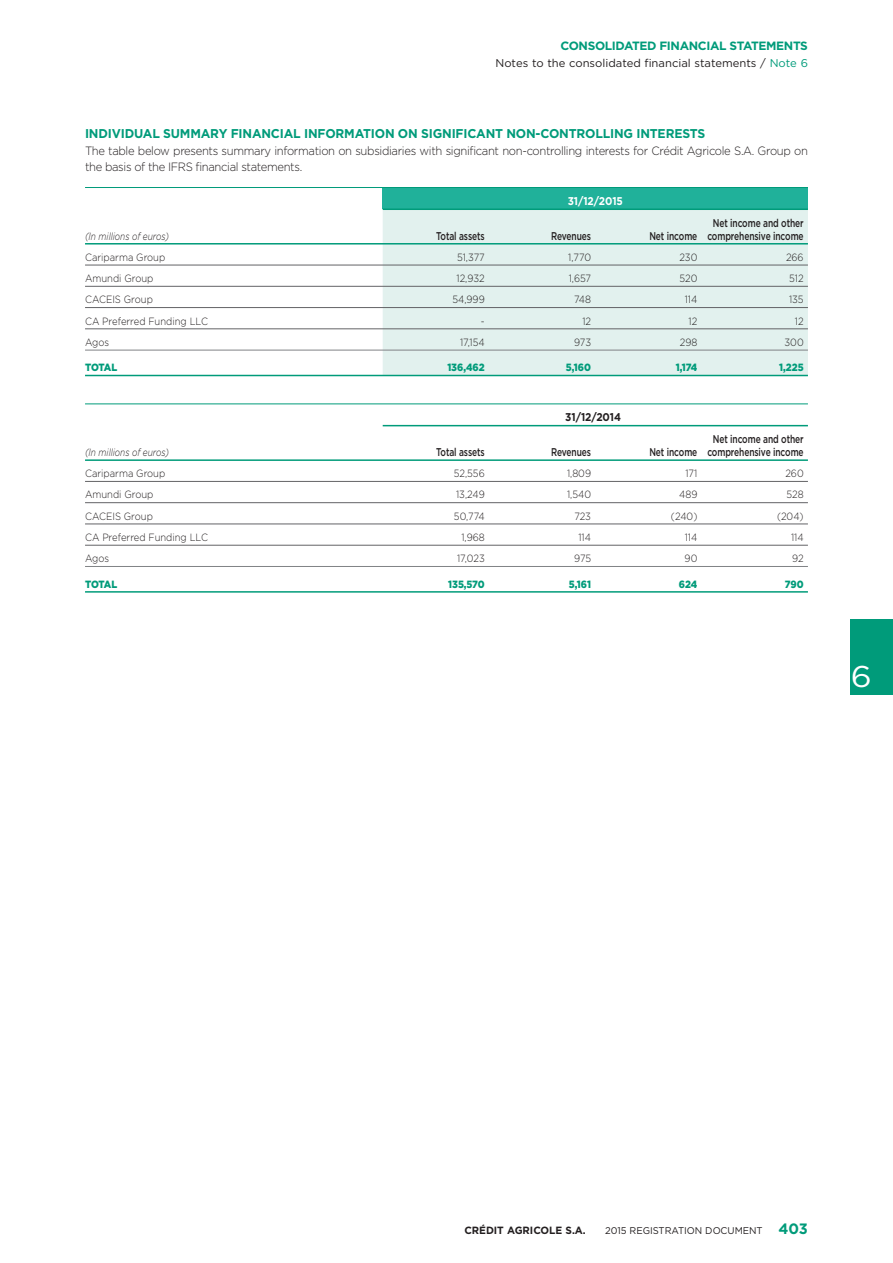
<style>
.page{position:relative;width:893px;height:1263px;background:#fff}
.page>*{position:absolute;margin:0;border:0;box-sizing:border-box;transform-origin:0 0}
.t1{font:30px "Gotham";color:#fff;scale:1.08 1}
.t2{font:700 12.75px "Gotham";letter-spacing:-.015em;color:#009b7a;scale:.96 1}
.t3{font:300 12px/15.3px "Gotham";letter-spacing:-.03em;color:#231f20;scale:.94 1}
.t4{font:700 12px "Gotham";letter-spacing:-.03em;color:#009b7a}
.t5{font:500 11.25px/12.8px "Gotham";letter-spacing:-.01em;color:#231f20;text-align:center;scale:.75 1}
.t6{font:11.25px "Gotham";color:#231f20}
.t7{font:700 11.25px "Gotham";letter-spacing:-.01em;color:#fff;scale:.9 1}
.t8{font:700 11.25px "Gotham";letter-spacing:-.01em;color:#231f20;scale:.9 1}
.t9{font:300 10.5px "Gotham";color:#231f20;scale:.9 1}
.t10{font:900 10.5px "Gotham";color:#009b7a;scale:.9 1}
.t11{font:italic 300 10.5px "Gotham";color:#231f20;scale:.8 1}
.t12{font:700 10.5px "Gotham";letter-spacing:-.005em;color:#231f20}
.t13{font:9.75px "Gotham";letter-spacing:-.005em;color:#231f20}
.s1{color:#009b7a}
.s2{font-weight:700;font-size:15px;color:#009b7a}
</style>
<div class="page">
<div style="left:850px;top:619px;width:43px;height:76px;background:#009b7a"></div>
<div style="left:383px;top:187px;width:425px;height:22px;background:#20b19a"></div>
<div style="left:383px;top:210px;width:425px;height:165px;background:#e2f1ee"></div>
<hr style="left:85px;top:187px;width:723px;height:1px;background:#009b7a">
<hr style="left:383px;top:208px;width:425px;height:2px;background:#009b7a">
<hr style="left:85px;top:243px;width:723px;height:2px;background:#009b7a">
<hr style="left:85px;top:375px;width:723px;height:1px;background:#009b7a">
<hr style="left:85px;top:265px;width:723px;height:1px;background:#636366">
<hr style="left:85px;top:286px;width:723px;height:1px;background:#636366">
<hr style="left:85px;top:307px;width:723px;height:1px;background:#636366">
<hr style="left:85px;top:329px;width:723px;height:1px;background:#636366">
<hr style="left:85px;top:350px;width:723px;height:1px;background:#808285">
<hr style="left:85px;top:403px;width:723px;height:1px;background:#009b7a">
<hr style="left:383px;top:425px;width:425px;height:1px;background:#009b7a">
<hr style="left:85px;top:459px;width:723px;height:2px;background:#009b7a">
<hr style="left:85px;top:591px;width:723px;height:2px;background:#009b7a">
<hr style="left:85px;top:481px;width:723px;height:1px;background:#636366">
<hr style="left:85px;top:502px;width:723px;height:1px;background:#636366">
<hr style="left:85px;top:524px;width:723px;height:1px;background:#636366">
<hr style="left:85px;top:545px;width:723px;height:1px;background:#636366">
<hr style="left:85px;top:566px;width:723px;height:1px;background:#808285">
<p class="t4" style="left:560px;top:40px;width:249px">CONSOLIDATED FINANCIAL STATEMENTS</p>
<p class="t6" style="left:495px;top:58px;width:314px">Notes to the consolidated financial statements / <span class="s1">Note 6</span></p>
<p class="t2" style="left:85px;top:128px;width:647px">INDIVIDUAL SUMMARY FINANCIAL INFORMATION ON SIGNIFICANT NON-CONTROLLING INTERESTS</p>
<p class="t3" style="left:85px;top:144px;width:770px">The table below presents summary information on subsidiaries with significant non-controlling interests for Crédit Agricole S.A. Group on the basis of the IFRS financial statements.</p>
<p class="t11" style="left:85px;top:231px;width:107px">(In millions of euros)</p>
<p class="t7" style="left:568px;top:196px;width:63px">31/12/2015</p>
<p class="t5" style="left:436px;top:230px;width:66px">Total assets</p>
<p class="t5" style="left:551px;top:230px;width:55px">Revenues</p>
<p class="t5" style="left:649px;top:230px;width:65px">Net income</p>
<p class="t5" style="left:707px;top:217px;width:130px">Net income and other comprehensive income</p>
<p class="t9" style="left:85px;top:252px;width:91px">Cariparma Group</p>
<p class="t9" style="left:457px;top:252px;width:32px">51,377</p>
<p class="t9" style="left:568px;top:252px;width:27px">1,770</p>
<p class="t9" style="left:679px;top:252px;width:22px">230</p>
<p class="t9" style="left:786px;top:252px;width:21px">266</p>
<p class="t9" style="left:85px;top:273px;width:78px">Amundi Group</p>
<p class="t9" style="left:456px;top:273px;width:33px">12,932</p>
<p class="t9" style="left:569px;top:273px;width:26px">1,657</p>
<p class="t9" style="left:679px;top:273px;width:21px">520</p>
<p class="t9" style="left:789px;top:273px;width:18px">512</p>
<p class="t9" style="left:85px;top:295px;width:77px">CACEIS Group</p>
<p class="t9" style="left:452px;top:295px;width:37px">54,999</p>
<p class="t9" style="left:574px;top:295px;width:20px">748</p>
<p class="t9" style="left:685px;top:295px;width:16px">114</p>
<p class="t9" style="left:789px;top:295px;width:18px">135</p>
<p class="t9" style="left:85px;top:316px;width:138px">CA Preferred Funding LLC</p>
<p class="t9" style="left:481px;top:316px;width:6px">-</p>
<p class="t9" style="left:582px;top:316px;width:11px">12</p>
<p class="t9" style="left:689px;top:316px;width:11px">12</p>
<p class="t9" style="left:795px;top:316px;width:11px">12</p>
<p class="t9" style="left:85px;top:337px;width:28px">Agos</p>
<p class="t9" style="left:460px;top:337px;width:29px">17,154</p>
<p class="t9" style="left:574px;top:337px;width:20px">973</p>
<p class="t9" style="left:680px;top:337px;width:21px">298</p>
<p class="t9" style="left:784px;top:337px;width:23px">300</p>
<p class="t10" style="left:85px;top:363px;width:37px">TOTAL</p>
<p class="t10" style="left:447px;top:363px;width:43px">136,462</p>
<p class="t10" style="left:566px;top:363px;width:30px">5,160</p>
<p class="t10" style="left:676px;top:363px;width:26px">1,174</p>
<p class="t10" style="left:779px;top:363px;width:29px">1,225</p>
<p class="t11" style="left:85px;top:447px;width:107px">(In millions of euros)</p>
<p class="t8" style="left:565px;top:413px;width:63px">31/12/2014</p>
<p class="t5" style="left:436px;top:446px;width:66px">Total assets</p>
<p class="t5" style="left:551px;top:446px;width:55px">Revenues</p>
<p class="t5" style="left:649px;top:446px;width:65px">Net income</p>
<p class="t5" style="left:707px;top:434px;width:130px">Net income and other comprehensive income</p>
<p class="t9" style="left:85px;top:469px;width:91px">Cariparma Group</p>
<p class="t9" style="left:454px;top:469px;width:36px">52,556</p>
<p class="t9" style="left:567px;top:469px;width:28px">1,809</p>
<p class="t9" style="left:685px;top:469px;width:15px">171</p>
<p class="t9" style="left:785px;top:469px;width:22px">260</p>
<p class="t9" style="left:85px;top:490px;width:78px">Amundi Group</p>
<p class="t9" style="left:456px;top:490px;width:33px">13,249</p>
<p class="t9" style="left:567px;top:490px;width:28px">1,540</p>
<p class="t9" style="left:679px;top:490px;width:22px">489</p>
<p class="t9" style="left:786px;top:490px;width:21px">528</p>
<p class="t9" style="left:85px;top:511px;width:77px">CACEIS Group</p>
<p class="t9" style="left:454px;top:511px;width:36px">50,774</p>
<p class="t9" style="left:574px;top:511px;width:20px">723</p>
<p class="t9" style="left:671px;top:511px;width:31px">(240)</p>
<p class="t9" style="left:777px;top:511px;width:31px">(204)</p>
<p class="t9" style="left:85px;top:532px;width:138px">CA Preferred Funding LLC</p>
<p class="t9" style="left:461px;top:532px;width:28px">1,968</p>
<p class="t9" style="left:578px;top:532px;width:16px">114</p>
<p class="t9" style="left:685px;top:532px;width:16px">114</p>
<p class="t9" style="left:791px;top:532px;width:16px">114</p>
<p class="t9" style="left:85px;top:554px;width:28px">Agos</p>
<p class="t9" style="left:457px;top:554px;width:32px">17,023</p>
<p class="t9" style="left:574px;top:554px;width:20px">975</p>
<p class="t9" style="left:685px;top:554px;width:16px">90</p>
<p class="t9" style="left:792px;top:554px;width:14px">92</p>
<p class="t10" style="left:85px;top:579px;width:37px">TOTAL</p>
<p class="t10" style="left:448px;top:579px;width:42px">135,570</p>
<p class="t10" style="left:569px;top:579px;width:26px">5,161</p>
<p class="t10" style="left:679px;top:579px;width:22px">624</p>
<p class="t10" style="left:785px;top:579px;width:22px">790</p>
<h1 class="t1" style="left:851px;top:663px;width:21px">6</h1>
<p class="t12" style="left:464px;top:1226px;width:123px">CRÉDIT AGRICOLE S.A.</p>
<p class="t13" style="left:605px;top:1226px;width:204px">2015 REGISTRATION DOCUMENT <span class="s2">403</span></p>
</div>
